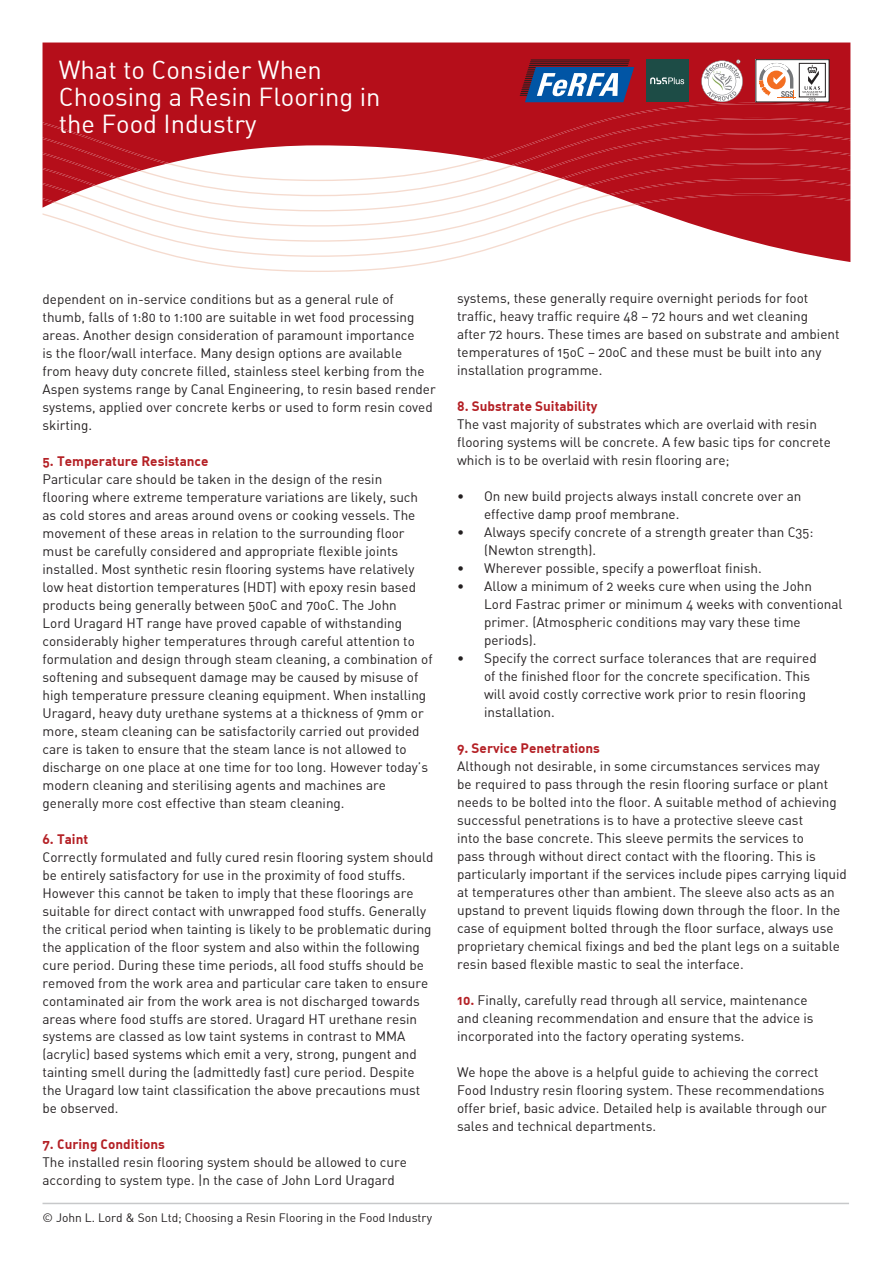
<style>
.page{position:relative;width:893px;height:1263px;background:#fff}
.page>*{position:absolute;margin:0;border:0;box-sizing:border-box;transform-origin:0 0}
.t1{font:25.5px/27px "DIN Alternate";color:#fff}
.t2{font:13.5px/18px "DIN Alternate";color:#231f20}
.t3{font:700 13.5px "DIN Alternate";color:#b42025}
.t4{font:12px "DIN Alternate";color:#231f20}
.s1{font-weight:700;color:#b42025}
</style>
<div class="page">
<div style="left:43px;top:43px;width:807px;height:60px;background:#b50e1a"></div>
<div style="left:43px;top:103px;width:807px;height:15px;background:#b50e1a"></div>
<svg style="left:43px;top:118px;width:807px;height:154px"></svg>
<hr style="left:43px;top:1203px;width:806px;height:1px;background:#c7c8ca">
<svg style="left:758px;top:62px;width:69px;height:38px"></svg>
<svg style="left:759px;top:63px;width:37px;height:35px"></svg>
<div style="left:799px;top:63px;width:26px;height:34px;border:1px solid #231f20"></div>
<svg style="left:802px;top:65px;width:20px;height:36px"></svg>
<svg style="left:701px;top:60px;width:42px;height:42px"></svg>
<div style="left:646px;top:60px;width:42px;height:42px;background:#1d4c46"></div>
<svg style="left:650px;top:77px;width:34px;height:7px"></svg>
<hr style="left:531px;top:60px;width:98px;height:1px;background:#231f20">
<hr style="left:530px;top:61px;width:99px;height:1px;background:#231f20">
<hr style="left:530px;top:63px;width:98px;height:1px;background:#231f20">
<hr style="left:529px;top:65px;width:99px;height:1px;background:#231f20">
<hr style="left:524px;top:82px;width:99px;height:1px;background:#231f20">
<hr style="left:524px;top:84px;width:98px;height:1px;background:#231f20">
<hr style="left:523px;top:86px;width:98px;height:1px;background:#231f20">
<hr style="left:522px;top:87px;width:99px;height:1px;background:#231f20">
<hr style="left:522px;top:89px;width:98px;height:1px;background:#231f20">
<hr style="left:521px;top:91px;width:99px;height:1px;background:#231f20">
<hr style="left:521px;top:93px;width:98px;height:1px;background:#231f20">
<hr style="left:520px;top:95px;width:99px;height:1px;background:#231f20">
<svg style="left:525px;top:67px;width:109px;height:35px;background:#4c77ad"></svg>
<h1 class="t1" style="left:59px;top:55px;width:323px">What to Consider When<br>Choosing a Resin Flooring in the Food Industry</h1>
<p class="t2" style="left:43px;top:289px;width:395px">dependent on in-service conditions but as a general rule of thumb, falls of 1:80 to 1:100 are suitable in wet food processing areas. Another design consideration of paramount importance<br>is the floor/wall interface. Many design options are available<br>from heavy duty concrete filled, stainless steel kerbing from the Aspen systems range by Canal Engineering, to resin based render systems, applied over concrete kerbs or used to form resin coved skirting.</p>
<p class="t3" style="left:43px;top:452px;width:167px">5. Temperature Resistance</p>
<p class="t2" style="left:43px;top:469px;width:392px">Particular care should be taken in the design of the resin<br>flooring where extreme temperature variations are likely, such as cold stores and areas around ovens or cooking vessels. The movement of these areas in relation to the surrounding floor must be carefully considered and appropriate flexible joints installed. Most synthetic resin flooring systems have relatively low heat distortion temperatures (HDT) with epoxy resin based products being generally between 50oC and 70oC. The John<br>Lord Uragard HT range have proved capable of withstanding considerably higher temperatures through careful attention to formulation and design through steam cleaning, a combination of softening and subsequent damage may be caused by misuse of high temperature pressure cleaning equipment. When installing Uragard, heavy duty urethane systems at a thickness of 9mm or more, steam cleaning can be satisfactorily carried out provided care is taken to ensure that the steam lance is not allowed to discharge on one place at one time for too long. However today’s modern cleaning and sterilising agents and machines are generally more cost effective than steam cleaning.</p>
<p class="t3" style="left:43px;top:830px;width:47px">6. Taint</p>
<p class="t2" style="left:43px;top:847px;width:393px">Correctly formulated and fully cured resin flooring system should be entirely satisfactory for use in the proximity of food stuffs.<br>However this cannot be taken to imply that these floorings are suitable for direct contact with unwrapped food stuffs. Generally the critical period when tainting is likely to be problematic during the application of the floor system and also within the following cure period. During these time periods, all food stuffs should be removed from the work area and particular care taken to ensure contaminated air from the work area is not discharged towards areas where food stuffs are stored. Uragard HT urethane resin systems are classed as low taint systems in contrast to MMA (acrylic) based systems which emit a very, strong, pungent and tainting smell during the (admittedly fast) cure period. Despite the Uragard low taint classification the above precautions must be observed.</p>
<p class="t3" style="left:43px;top:1136px;width:124px">7. Curing Conditions</p>
<p class="t2" style="left:43px;top:1153px;width:366px">The installed resin flooring system should be allowed to cure according to system type. |n the case of John Lord Uragard</p>
<p class="t4" style="left:43px;top:1210px;width:391px">© John L. Lord &amp; Son Ltd; Choosing a Resin Flooring in the Food Industry</p>
<p class="t2" style="left:457px;top:289px;width:384px">systems, these generally require overnight periods for foot traffic, heavy traffic require 48 – 72 hours and wet cleaning after 72 hours. These times are based on substrate and ambient temperatures of 15oC – 20oC and these must be built into any installation programme.</p>
<p class="t3" style="left:457px;top:398px;width:142px">8. Substrate Suitability</p>
<p class="t2" style="left:457px;top:415px;width:375px">The vast majority of substrates which are overlaid with resin flooring systems will be concrete. A few basic tips for concrete which is to be overlaid with resin flooring are;</p>
<p class="t2" style="left:484px;top:487px;width:319px;text-indent:-27px">• On new build projects always install concrete over an effective damp proof membrane.</p>
<p class="t2" style="left:484px;top:523px;width:331px;text-indent:-27px">• Always specify concrete of a strength greater than C35: (Newton strength).</p>
<p class="t2" style="left:457px;top:559px;width:306px">• Wherever possible, specify a powerfloat finish.</p>
<p class="t2" style="left:484px;top:577px;width:360px;text-indent:-27px">• Allow a minimum of 2 weeks cure when using the John Lord Fastrac primer or minimum 4 weeks with conventional primer. (Atmospheric conditions may vary these time periods).</p>
<p class="t2" style="left:484px;top:649px;width:334px;text-indent:-27px">• Specify the correct surface tolerances that are required of the finished floor for the concrete specification. This will avoid costly corrective work prior to resin flooring installation.</p>
<p class="t3" style="left:457px;top:740px;width:144px">9. Service Penetrations</p>
<p class="t2" style="left:457px;top:757px;width:391px">Although not desirable, in some circumstances services may<br>be required to pass through the resin flooring surface or plant needs to be bolted into the floor. A suitable method of achieving successful penetrations is to have a protective sleeve cast<br>into the base concrete. This sleeve permits the services to<br>pass through without direct contact with the flooring. This is particularly important if the services include pipes carrying liquid at temperatures other than ambient. The sleeve also acts as an upstand to prevent liquids flowing down through the floor. In the case of equipment bolted through the floor surface, always use proprietary chemical fixings and bed the plant legs on a suitable resin based flexible mastic to seal the interface.</p>
<p class="t2" style="left:457px;top:991px;width:358px"><span class="s1">10.</span> Finally, carefully read through all service, maintenance and cleaning recommendation and ensure that the advice is incorporated into the factory operating systems.</p>
<p class="t2" style="left:457px;top:1063px;width:371px">We hope the above is a helpful guide to achieving the correct Food Industry resin flooring system. These recommendations offer brief, basic advice. Detailed help is available through our sales and technical departments.</p>
</div>
